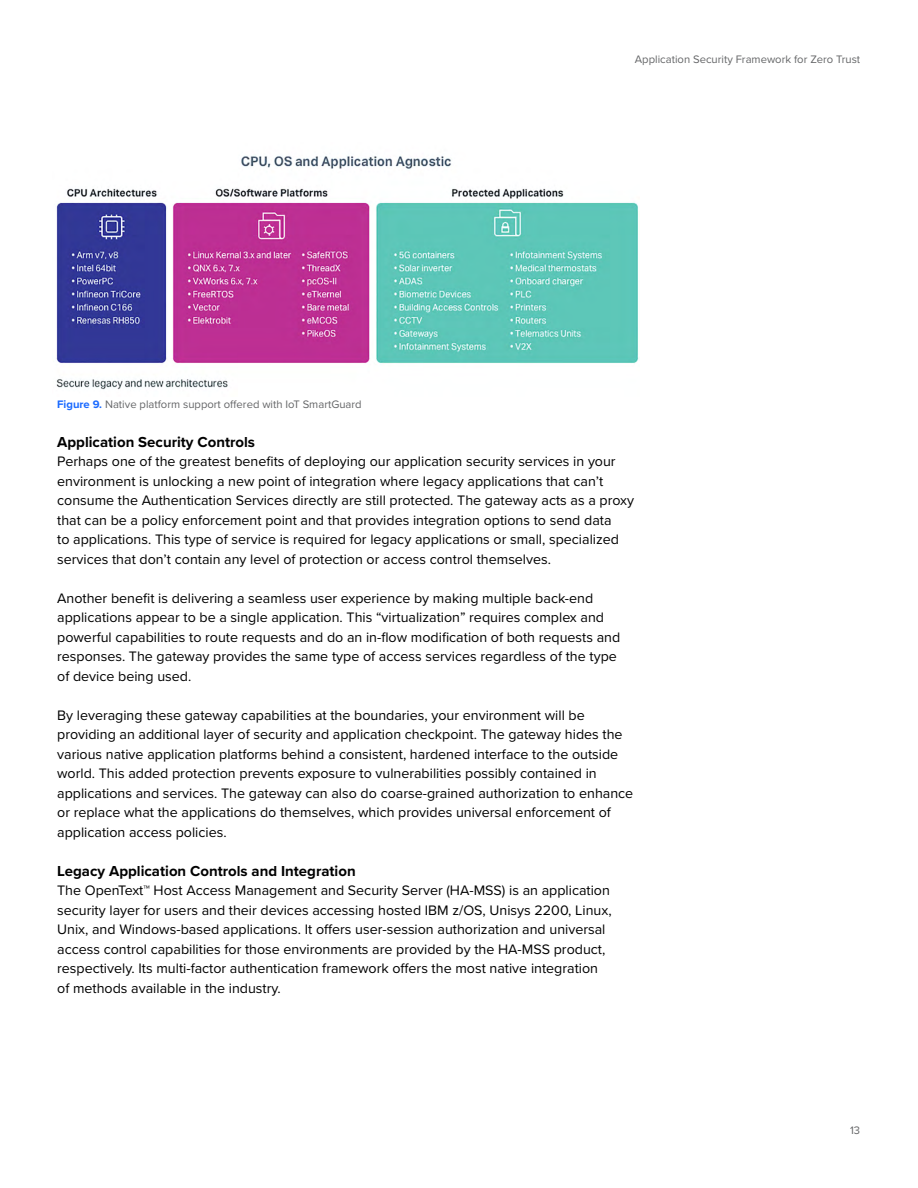
<style>
.page{position:relative;width:918px;height:1188px;background:#fff}
.page>*{position:absolute;margin:0;border:0;box-sizing:border-box;transform-origin:0 0}
.Header_a_Level2{font:700 15px "Proxima Nova";color:#000}
.Body_a_9_5_13{font:14.25px/19.5px "Proxima Nova";color:#000}
.t1{font:11.25px "Proxima Nova";color:#656668}
.s1{font-weight:700;color:#1a6aff}
</style>
<div class="page">
<img style="left:56px;top:156px;width:583px;height:234px">
<p class="t1" style="left:57px;top:396px;width:306px"><span class="s1">Figure 9.</span> Native platform support offered with IoT SmartGuard</p>
<p class="t1" style="left:635px;top:51px;width:227px">Application Security Framework for Zero Trust</p>
<p class="Header_a_Level2" style="left:57px;top:430px;width:199px">Application Security Controls</p>
<p class="Body_a_9_5_13" style="left:57px;top:451px;width:578px">Perhaps one of the greatest benefits of deploying our application security services in your environment is unlocking a new point of integration where legacy applications that can’t consume the Authentication Services directly are still protected. The gateway acts as a proxy that can be a policy enforcement point and that provides integration options to send data<br>to applications. This type of service is required for legacy applications or small, specialized services that don’t contain any level of protection or access control themselves.</p>
<p class="Body_a_9_5_13" style="left:57px;top:587px;width:565px">Another benefit is delivering a seamless user experience by making multiple back-end applications appear to be a single application. This “virtualization” requires complex and powerful capabilities to route requests and do an in-flow modification of both requests and responses. The gateway provides the same type of access services regardless of the type of device being used.</p>
<p class="Body_a_9_5_13" style="left:57px;top:704px;width:578px">By leveraging these gateway capabilities at the boundaries, your environment will be providing an additional layer of security and application checkpoint. The gateway hides the various native application platforms behind a consistent, hardened interface to the outside world. This added protection prevents exposure to vulnerabilities possibly contained in applications and services. The gateway can also do coarse-grained authorization to enhance or replace what the applications do themselves, which provides universal enforcement of application access policies.</p>
<p class="Header_a_Level2" style="left:57px;top:859px;width:300px">Legacy Application Controls and Integration</p>
<p class="Body_a_9_5_13" style="left:57px;top:880px;width:556px">The OpenText™ Host Access Management and Security Server (HA-MSS) is an application security layer for users and their devices accessing hosted IBM z/OS, Unisys 2200, Linux, Unix, and Windows-based applications. It offers user-session authorization and universal access control capabilities for those environments are provided by the HA-MSS product, respectively. Its multi-factor authentication framework offers the most native integration of methods available in the industry.</p>
<p class="t1" style="left:850px;top:1122px;width:12px">13</p>
</div>
